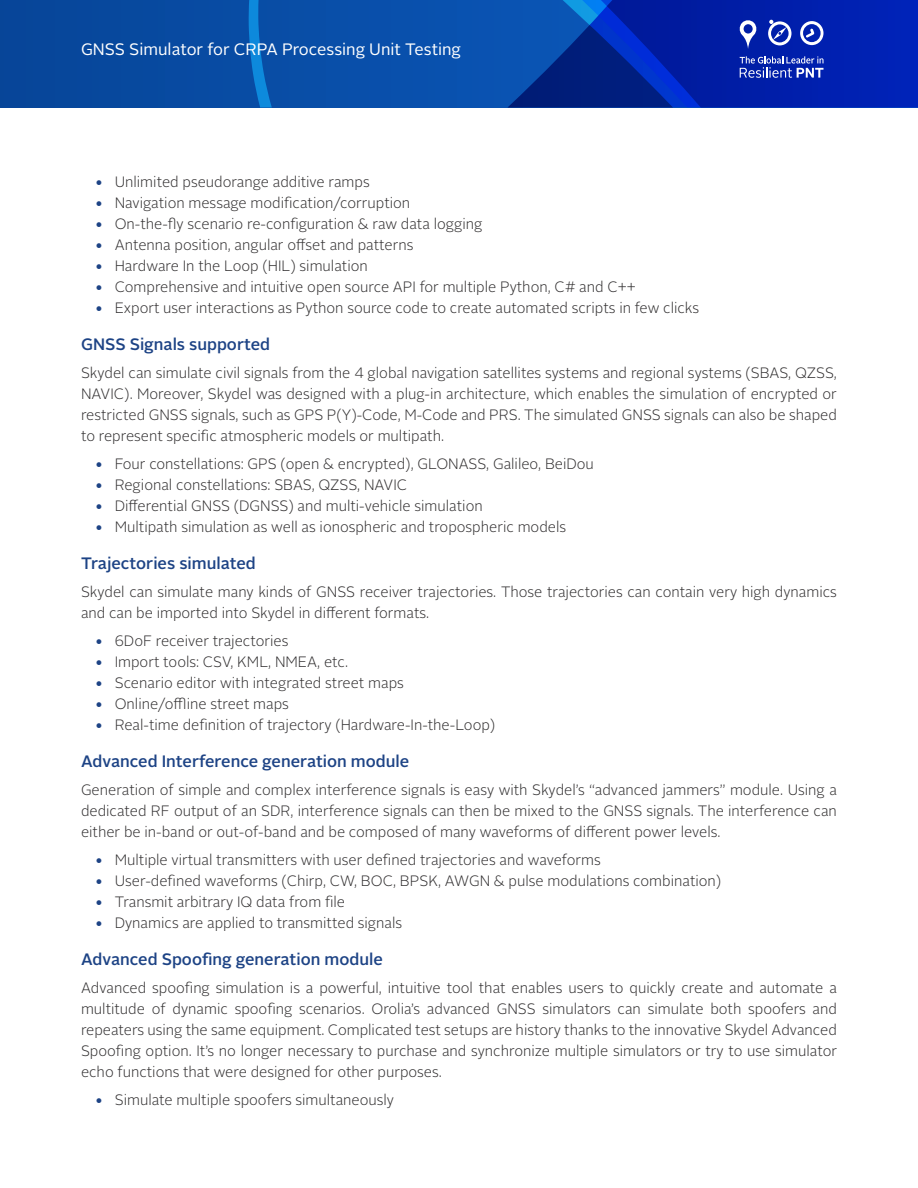
<style>
.page{position:relative;width:918px;height:1188px;background:#fff}
.page>*{position:absolute;margin:0;border:0;box-sizing:border-box;transform-origin:0 0}
.t1{font:500 16.5px "Alright Sans";color:#1d4385}
.t2{font:16.5px "Alright Sans";color:#fff}
.t3{font:300 15px/21px "Alright Sans";color:#312f30;text-align:justify}
.s1{font-weight:500;font-size:16.5px;color:#1d4385}
</style>
<div class="page">
<div style="left:0;top:0;width:918px;height:108px;background:#084ba3"></div>
<svg style="left:701px;top:0;width:217px;height:108px;background:#0020ae"></svg>
<svg style="left:460px;top:0;width:241px;height:108px"></svg>
<svg style="left:249px;top:0;width:23px;height:108px"></svg>
<svg style="left:739px;top:19px;width:18px;height:30px"></svg>
<svg style="left:768px;top:20px;width:23px;height:25px"></svg>
<svg style="left:800px;top:21px;width:24px;height:24px"></svg>
<svg style="left:740px;top:56px;width:84px;height:22px;background:#445ac0"></svg>
<p class="t2" style="left:81px;top:38px;width:382px">GNSS Simulator for CRPA Processing Unit Testing</p>
<p class="t3" style="left:94px;top:171px;width:277px"><span class="s1">•</span> Unlimited pseudorange additive ramps</p>
<p class="t3" style="left:94px;top:192px;width:317px"><span class="s1">•</span> Navigation message modification/corruption</p>
<p class="t3" style="left:94px;top:213px;width:389px"><span class="s1">•</span> On-the-fly scenario re-configuration &amp; raw data logging</p>
<p class="t3" style="left:94px;top:234px;width:321px"><span class="s1">•</span> Antenna position, angular offset and patterns</p>
<p class="t3" style="left:94px;top:255px;width:275px"><span class="s1">•</span> Hardware In the Loop (HIL) simulation</p>
<p class="t3" style="left:94px;top:276px;width:543px"><span class="s1">•</span> Comprehensive and intuitive open source API for multiple Python, C# and C++</p>
<p class="t3" style="left:94px;top:297px;width:606px"><span class="s1">•</span> Export user interactions as Python source code to create automated scripts in few clicks</p>
<p class="t1" style="left:81px;top:333px;width:191px">GNSS Signals supported</p>
<p class="t3" style="left:81px;top:363px;width:757px">Skydel can simulate civil signals from the 4 global navigation satellites systems and regional systems (SBAS, QZSS, NAVIC). Moreover, Skydel was designed with a plug-in architecture, which enables the simulation of encrypted or restricted GNSS signals, such as GPS P(Y)-Code, M-Code and PRS. The simulated GNSS signals can also be shaped to represent specific atmospheric models or multipath.</p>
<p class="t3" style="left:94px;top:453px;width:501px"><span class="s1">•</span> Four constellations: GPS (open &amp; encrypted), GLONASS, Galileo, BeiDou</p>
<p class="t3" style="left:94px;top:474px;width:314px"><span class="s1">•</span> Regional constellations: SBAS, QZSS, NAVIC</p>
<p class="t3" style="left:94px;top:495px;width:390px"><span class="s1">•</span> Differential GNSS (DGNSS) and multi-vehicle simulation</p>
<p class="t3" style="left:94px;top:516px;width:473px"><span class="s1">•</span> Multipath simulation as well as ionospheric and tropospheric models</p>
<p class="t1" style="left:81px;top:552px;width:176px">Trajectories simulated</p>
<p class="t3" style="left:81px;top:582px;width:757px">Skydel can simulate many kinds of GNSS receiver trajectories. Those trajectories can contain very high dynamics and can be imported into Skydel in different formats.</p>
<p class="t3" style="left:94px;top:630px;width:195px"><span class="s1">•</span> 6DoF receiver trajectories</p>
<p class="t3" style="left:94px;top:651px;width:255px"><span class="s1">•</span> Import tools: CSV, KML, NMEA, etc.</p>
<p class="t3" style="left:94px;top:672px;width:311px"><span class="s1">•</span> Scenario editor with integrated street maps</p>
<p class="t3" style="left:94px;top:693px;width:196px"><span class="s1">•</span> Online/offline street maps</p>
<p class="t3" style="left:94px;top:714px;width:402px"><span class="s1">•</span> Real-time definition of trajectory (Hardware-In-the-Loop)</p>
<p class="t1" style="left:81px;top:750px;width:330px">Advanced Interference generation module</p>
<p class="t3" style="left:81px;top:780px;width:758px">Generation of simple and complex interference signals is easy with Skydel’s “advanced jammers” module. Using a dedicated RF output of an SDR, interference signals can then be mixed to the GNSS signals. The interference can either be in-band or out-of-band and be composed of many waveforms of different power levels.</p>
<p class="t3" style="left:94px;top:849px;width:508px"><span class="s1">•</span> Multiple virtual transmitters with user defined trajectories and waveforms</p>
<p class="t3" style="left:94px;top:870px;width:628px"><span class="s1">•</span> User-defined waveforms (Chirp, CW, BOC, BPSK, AWGN &amp; pulse modulations combination)</p>
<p class="t3" style="left:94px;top:891px;width:252px"><span class="s1">•</span> Transmit arbitrary IQ data from file</p>
<p class="t3" style="left:94px;top:912px;width:309px"><span class="s1">•</span> Dynamics are applied to transmitted signals</p>
<p class="t1" style="left:81px;top:948px;width:303px">Advanced Spoofing generation module</p>
<p class="t3" style="left:81px;top:978px;width:758px">Advanced spoofing simulation is a powerful, intuitive tool that enables users to quickly create and automate a multitude of dynamic spoofing scenarios. Orolia’s advanced GNSS simulators can simulate both spoofers and repeaters using the same equipment. Complicated test setups are history thanks to the innovative Skydel Advanced Spoofing option. It’s no longer necessary to purchase and synchronize multiple simulators or try to use simulator echo functions that were designed for other purposes.</p>
<p class="t3" style="left:94px;top:1089px;width:301px"><span class="s1">•</span> Simulate multiple spoofers simultaneously</p>
</div>
